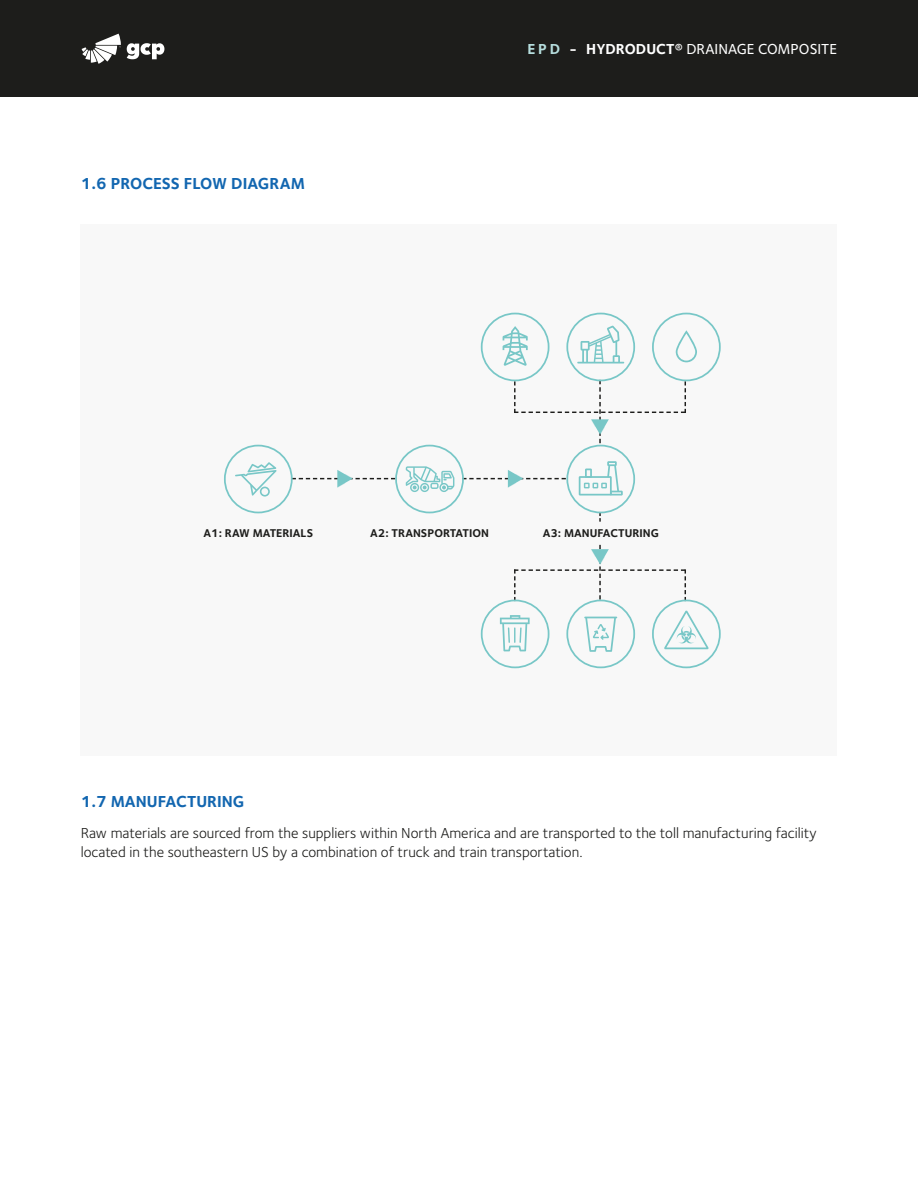
<style>
.page{position:relative;width:918px;height:1188px;background:#fff}
.page>*{position:absolute;margin:0;border:0;box-sizing:border-box;transform-origin:0 0}
.t1{font:700 16.5px "Foundry Sterling";color:#1266b0}
.t2{font:15px/19.5px "Foundry Sterling";color:#1d1d1b}
.t3{font:500 15px "Foundry Sterling";color:#fff}
.t4{font:700 11.7px "Foundry Sterling";color:#1d1d1b}
.s1{font-weight:700;color:#b6dede}
.s2{font-weight:700}
</style>
<div class="page">
<div style="left:81px;top:225px;width:756px;height:531px;background:#f8f8f8"></div>
<svg style="left:224px;top:313px;width:497px;height:209px"></svg>
<svg style="left:481px;top:545px;width:240px;height:123px"></svg>
<div style="left:0;top:0;width:918px;height:96px;background:#1d1d1b"></div>
<svg style="left:127px;top:43px;width:37px;height:16px"></svg>
<svg style="left:82px;top:34px;width:39px;height:30px"></svg>
<p class="t1" style="left:81px;top:174px;width:226px">1.6 PROCESS FLOW DIAGRAM</p>
<p class="t3" style="left:527px;top:40px;width:311px"><span class="s1">E P D</span> <span class="s2">- HYDRODUCT®</span> DRAINAGE COMPOSITE</p>
<p class="t4" style="left:203px;top:526px;width:111px">A1: RAW MATERIALS</p>
<p class="t4" style="left:370px;top:526px;width:120px">A2: TRANSPORTATION</p>
<p class="t4" style="left:543px;top:526px;width:118px">A3: MANUFACTURING</p>
<p class="t1" style="left:81px;top:791px;width:165px">1.7 MANUFACTURING</p>
<p class="t2" style="left:81px;top:823px;width:737px">Raw materials are sourced from the suppliers within North America and are transported to the toll manufacturing facility located in the southeastern US by a combination of truck and train transportation.</p>
</div>
